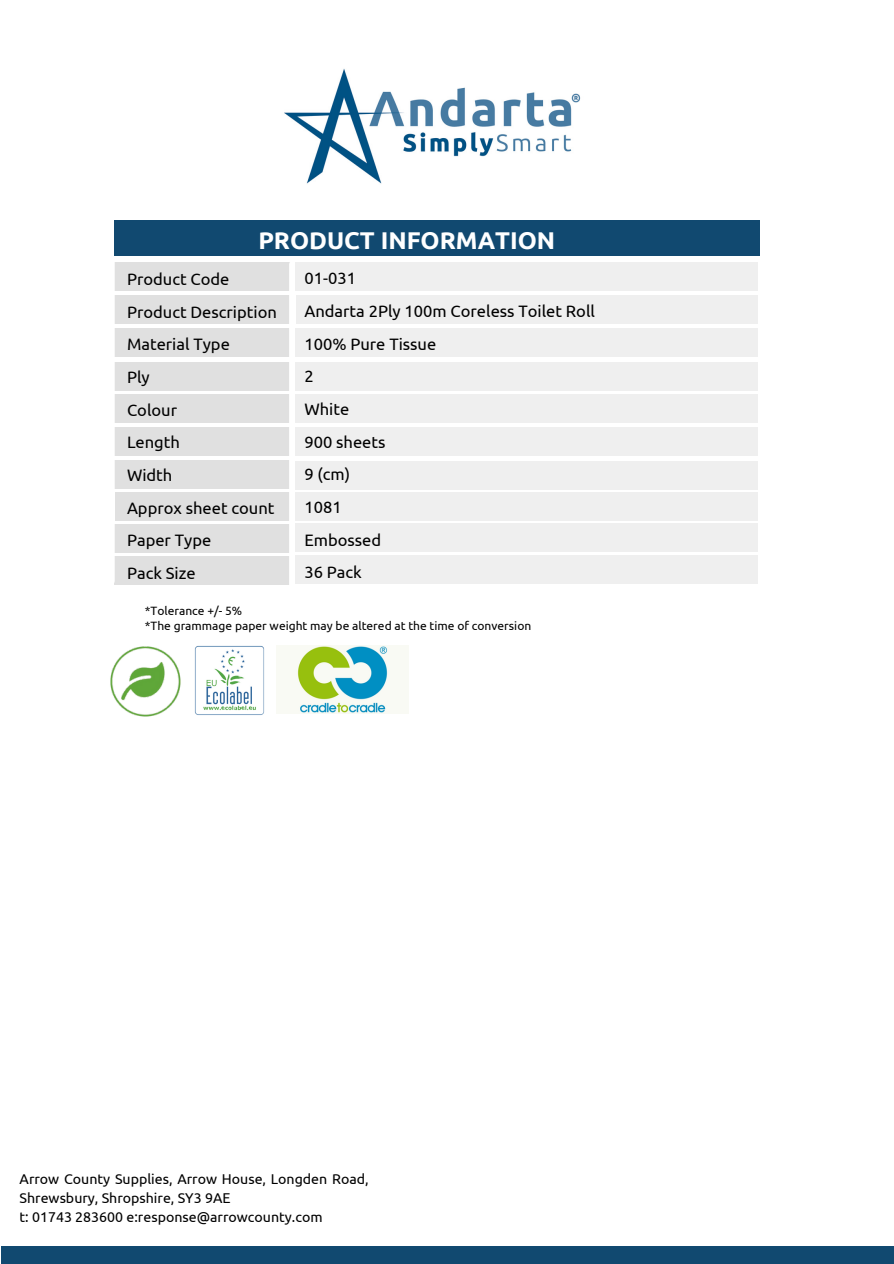
<style>
.page{position:relative;width:894px;height:1264px;background:#fff}
.page>*{position:absolute;margin:0;border:0;box-sizing:border-box;transform-origin:0 0}
.t1{font:700 24.3px "Ubuntu";color:#fff}
.t2{font:16.5px/32.7px "Ubuntu";color:#000}
.t3{font:14.1px/19.2px "Ubuntu";color:#000}
.t4{font:12px/15px "Ubuntu";color:#000}
</style>
<div class="page">
<div style="left:115px;top:220px;width:644px;height:36px;background:#114970"></div>
<div style="left:1px;top:1246px;width:892px;height:17px;background:#114970"></div>
<img style="left:284px;top:69px;width:297px;height:115px">
<img style="left:110px;top:646px;width:71px;height:70px">
<img style="left:194px;top:645px;width:70px;height:70px">
<img style="left:276px;top:645px;width:132px;height:68px">
<h1 class="t1" style="left:258px;top:226px;width:298px">PRODUCT INFORMATION</h1>
<p class="t2" style="left:127px;top:263px;width:151px">Product Code<br>Product Description<br>Material Type<br>Ply<br>Colour<br>Length<br>Width<br>Approx sheet count<br>Paper Type<br>Pack Size</p>
<p class="t2" style="left:304px;top:262px;width:292px">01-031<br>Andarta 2Ply 100m Coreless Toilet Roll<br>100% Pure Tissue<br>2<br>White<br>900 sheets<br>9 (cm)<br>1081<br>Embossed<br>36 Pack</p>
<p class="t4" style="left:145px;top:603px;width:388px">*Tolerance +/- 5%<br>*The grammage paper weight may be altered at the time of conversion</p>
<p class="t3" style="left:20px;top:1169px;width:350px">Arrow County Supplies, Arrow House, Longden Road,<br>Shrewsbury, Shropshire, SY3 9AE<br>t: 01743 283600 e:response@arrowcounty.com</p>
</div>
